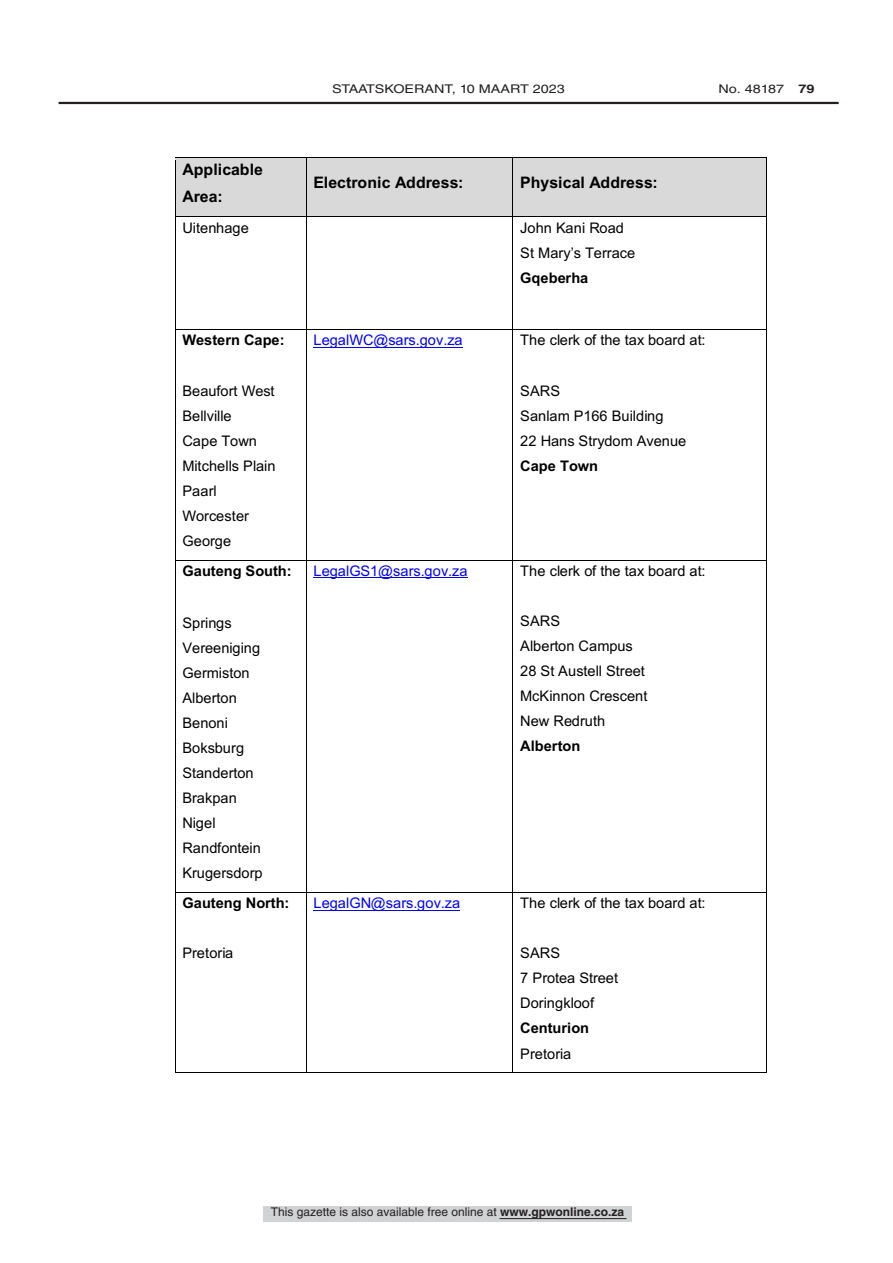
<style>
.page{position:relative;width:893px;height:1263px;background:#fff}
.page>*{position:absolute;margin:0;border:0;box-sizing:border-box;transform-origin:0 0}
.t1{font:700 15.9px/27.3px "Arial";letter-spacing:.005em;color:#000}
.t2{font:14.55px/25px "Arial";letter-spacing:.005em;color:#000}
.t3{font:14.55px "Arial";letter-spacing:.005em;color:#00f}
.t4{font:700 14.55px "Arial";color:#000}
.t5{font:12px "Helvetica LT Std";color:#231f20}
.t6{font:12px "Helvetica LT Std";color:#231f20;scale:1.2 1}
.s1{font-weight:700}
</style>
<div class="page">
<div style="left:263px;top:1206px;width:369px;height:16px;background:#d1d2d4"></div>
<hr style="left:500px;top:1218px;width:126px;height:1px;background:#231f20">
<hr style="left:59px;top:102px;width:780px;height:2px;background:#231f20">
<div style="left:175px;top:160px;width:131px;height:54px;background:#d9d9d9"></div>
<div style="left:307px;top:160px;width:205px;height:54px;background:#d9d9d9"></div>
<div style="left:513px;top:158px;width:253px;height:58px;background:#d9d9d9"></div>
<hr style="left:175px;top:157px;width:131px;height:1px;background:#000">
<hr style="left:175px;top:158px;width:131px;height:2px;background:#d9d9d9">
<hr style="left:307px;top:157px;width:205px;height:1px;background:#000">
<hr style="left:307px;top:158px;width:205px;height:2px;background:#d9d9d9">
<hr style="left:513px;top:157px;width:253px;height:1px;background:#000">
<hr style="left:175px;top:214px;width:131px;height:2px;background:#d9d9d9">
<hr style="left:175px;top:160px;width:1px;height:56px;background:#000">
<hr style="left:306px;top:214px;width:207px;height:2px;background:#d9d9d9">
<hr style="left:306px;top:160px;width:1px;height:56px;background:#000">
<hr style="left:512px;top:160px;width:1px;height:56px;background:#000">
<hr style="left:766px;top:160px;width:1px;height:56px;background:#000">
<hr style="left:175px;top:216px;width:131px;height:1px;background:#000">
<hr style="left:307px;top:216px;width:205px;height:1px;background:#000">
<hr style="left:513px;top:216px;width:253px;height:1px;background:#000">
<hr style="left:175px;top:219px;width:1px;height:110px;background:#000">
<hr style="left:306px;top:219px;width:1px;height:110px;background:#000">
<hr style="left:512px;top:219px;width:1px;height:110px;background:#000">
<hr style="left:766px;top:219px;width:1px;height:110px;background:#000">
<hr style="left:313px;top:347px;width:150px;height:1px;background:#00f">
<hr style="left:175px;top:329px;width:131px;height:1px;background:#000">
<hr style="left:307px;top:329px;width:205px;height:1px;background:#000">
<hr style="left:513px;top:329px;width:253px;height:1px;background:#000">
<hr style="left:175px;top:332px;width:1px;height:228px;background:#000">
<hr style="left:306px;top:332px;width:1px;height:228px;background:#000">
<hr style="left:512px;top:332px;width:1px;height:228px;background:#000">
<hr style="left:766px;top:332px;width:1px;height:228px;background:#000">
<hr style="left:313px;top:577px;width:154px;height:1px;background:#00f">
<hr style="left:175px;top:560px;width:131px;height:1px;background:#000">
<hr style="left:307px;top:560px;width:205px;height:1px;background:#000">
<hr style="left:513px;top:560px;width:253px;height:1px;background:#000">
<hr style="left:175px;top:562px;width:1px;height:330px;background:#000">
<hr style="left:306px;top:562px;width:1px;height:330px;background:#000">
<hr style="left:512px;top:562px;width:1px;height:330px;background:#000">
<hr style="left:766px;top:562px;width:1px;height:330px;background:#000">
<hr style="left:313px;top:910px;width:147px;height:1px;background:#00f">
<hr style="left:175px;top:892px;width:131px;height:1px;background:#000">
<hr style="left:307px;top:892px;width:205px;height:1px;background:#000">
<hr style="left:513px;top:892px;width:253px;height:1px;background:#000">
<hr style="left:175px;top:894px;width:1px;height:178px;background:#000">
<hr style="left:175px;top:1072px;width:131px;height:1px;background:#000">
<hr style="left:306px;top:894px;width:1px;height:178px;background:#000">
<hr style="left:307px;top:1072px;width:205px;height:1px;background:#000">
<hr style="left:512px;top:894px;width:1px;height:178px;background:#000">
<hr style="left:513px;top:1072px;width:253px;height:1px;background:#000">
<hr style="left:766px;top:894px;width:1px;height:178px;background:#000">
<p class="t1" style="left:182px;top:156px;width:82px">Applicable<br>Area:</p>
<p class="t6" style="left:332px;top:82px;width:142px">STAATSKOERANT, 10 Maart</p>
<p class="t6" style="left:533px;top:82px;width:28px">2023</p>
<p class="t6" style="left:718px;top:82px;width:82px">No. 48187 <span class="s1">79</span></p>
<p class="t1" style="left:313px;top:169px;width:152px">Electronic Address:</p>
<p class="t1" style="left:520px;top:169px;width:139px">Physical Address:</p>
<p class="t2" style="left:182px;top:215px;width:68px">Uitenhage</p>
<p class="t2" style="left:520px;top:215px;width:117px">John Kani Road<br>St Mary’s Terrace<br><span class="s1">Gqeberha</span></p>
<p class="t4" style="left:182px;top:330px;width:104px">Western Cape:</p>
<p class="t2" style="left:182px;top:378px;width:95px">Beaufort West<br>Bellville<br>Cape Town<br>Mitchells Plain<br>Paarl<br>Worcester<br>George</p>
<p class="t4" style="left:182px;top:560px;width:111px">Gauteng South:</p>
<p class="t2" style="left:182px;top:610px;width:82px">Springs<br>Vereeniging<br>Germiston<br>Alberton<br>Benoni<br>Boksburg<br>Standerton<br>Brakpan<br>Nigel<br>Randfontein<br>Krugersdorp</p>
<p class="t4" style="left:182px;top:893px;width:109px">Gauteng North:</p>
<p class="t2" style="left:182px;top:940px;width:52px">Pretoria</p>
<p class="t3" style="left:313px;top:330px;width:151px">LegalWC@sars.gov.za</p>
<p class="t2" style="left:520px;top:328px;width:187px">The clerk of the tax board at:</p>
<p class="t2" style="left:520px;top:378px;width:167px">SARS<br>Sanlam P166 Building<br>22 Hans Strydom Avenue<br><span class="s1">Cape Town</span></p>
<p class="t3" style="left:313px;top:561px;width:156px">LegalGS1@sars.gov.za</p>
<p class="t2" style="left:520px;top:558px;width:187px">The clerk of the tax board at:</p>
<p class="t2" style="left:520px;top:608px;width:129px">SARS<br>Alberton Campus<br>28 St Austell Street<br>McKinnon Crescent<br>New Redruth<br><span class="s1">Alberton</span></p>
<p class="t3" style="left:313px;top:893px;width:148px">LegalGN@sars.gov.za</p>
<p class="t2" style="left:520px;top:890px;width:187px">The clerk of the tax board at:</p>
<p class="t2" style="left:520px;top:940px;width:100px">SARS<br>7 Protea Street<br>Doringkloof<br><span class="s1">Centurion<br></span>Pretoria</p>
<p class="t5" style="left:271px;top:1204px;width:355px">This gazette is also available free online at <span class="s1">www.gpwonline.co.za</span></p>
</div>
